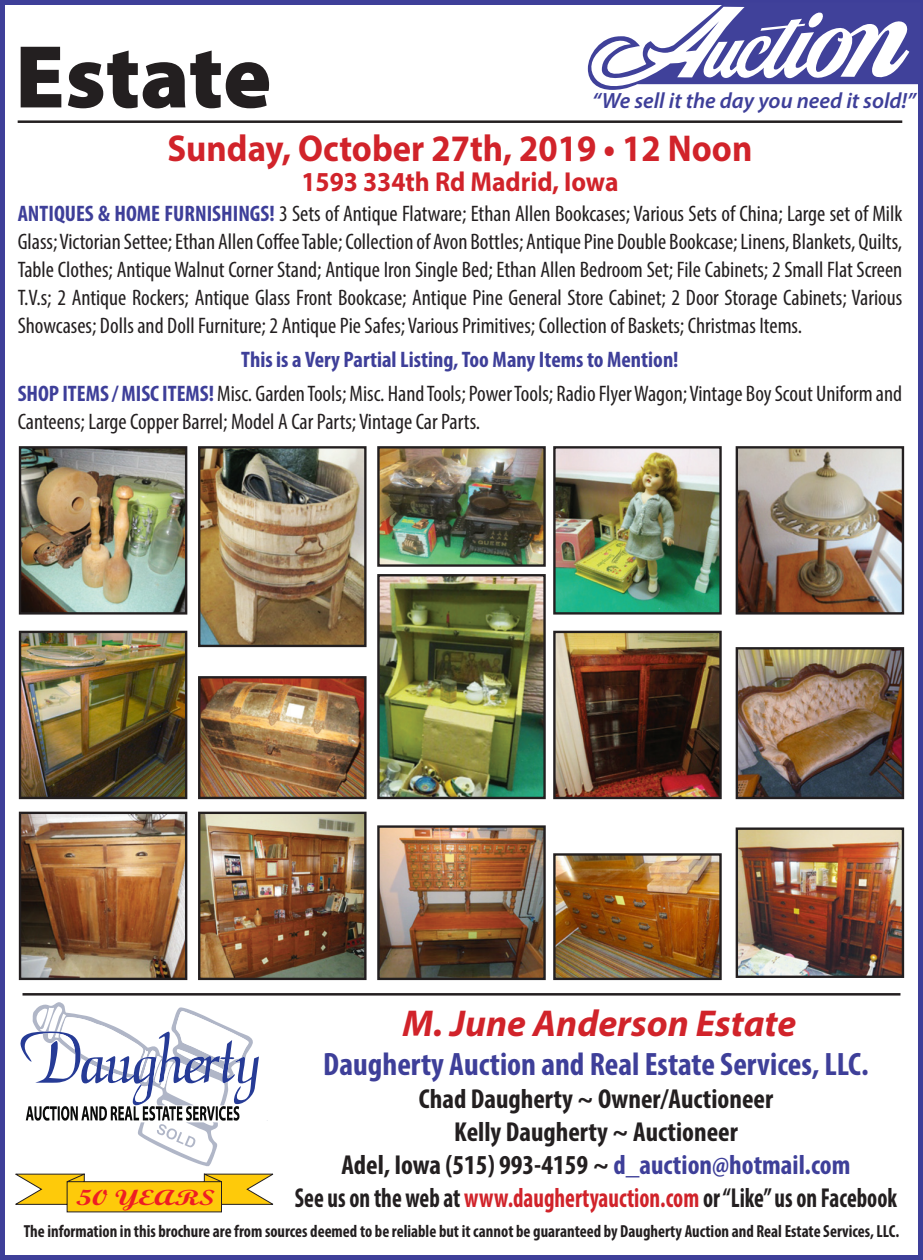
<style>
.page{position:relative;width:923px;height:1260px;background:#fff}
.page>*{position:absolute;margin:0;border:0;box-sizing:border-box;transform-origin:0 0}
.t1{font:900 90px "Myriad Pro";color:#231f20}
.t2{font:700 37.5px "Myriad Pro";color:#d1232a;scale:.93 1}
.t3{font:italic 700 37.5px "Myriad Pro";color:#d1232a}
.t4{font:700 condensed 32.5px "Myriad Pro";color:#3e3f99}
.t5{font:700 condensed 27.5px/33px "Myriad Pro";color:#231f20;text-align:center}
.t6{font:700 condensed 27.5px "Myriad Pro";color:#231f20;scale:.85 1}
.t7{font:700 27.5px "Myriad Pro";color:#d1232a;scale:.93 1}
.t8{font:condensed 22.5px/28px "Myriad Pro";color:#231f20;text-align:justify}
.t9{font:700 condensed 22.5px "Myriad Pro";color:#3e3f99}
.t10{font:italic 600 22px "Myriad Pro";color:#3e3f99}
.t11{font:22px "Script MT Bold";color:#ee1d23;scale:1.37 1}
.t12{font:700 condensed 17.5px "Myriad Pro";color:#231f20;scale:.95 1}
.s1{font-weight:700;color:#3e3f99}
.s2{color:#3e3f99}
.s3{color:#d1232a}
</style>
<div class="page">
<div style="left:0;top:0;width:922px;height:1260px;border:5px solid #3e3f99"></div>
<hr style="left:18px;top:120px;width:884px;height:3px;background:#231f20">
<svg style="left:588px;top:2px;width:332px;height:88px"></svg>
<hr style="left:22px;top:993px;width:878px;height:3px;background:#231f20">
<svg style="left:20px;top:1002px;width:248px;height:164px"></svg>
<svg style="left:15px;top:1174px;width:258px;height:38px"></svg>
<img style="left:22px;top:815px;width:162px;height:162px">
<div style="left:19px;top:812px;width:168px;height:168px;border:2px solid #231f20"></div>
<img style="left:201px;top:449px;width:162px;height:195px">
<div style="left:198px;top:446px;width:168px;height:201px;border:2px solid #231f20"></div>
<img style="left:556px;top:634px;width:162px;height:162px">
<div style="left:553px;top:631px;width:168px;height:168px;border:2px solid #231f20"></div>
<img style="left:738px;top:650px;width:163px;height:146px">
<div style="left:735px;top:647px;width:169px;height:152px;border:2px solid #231f20"></div>
<img style="left:556px;top:449px;width:162px;height:163px">
<div style="left:553px;top:446px;width:168px;height:169px;border:2px solid #231f20"></div>
<img style="left:22px;top:634px;width:162px;height:162px">
<div style="left:19px;top:631px;width:168px;height:168px;border:2px solid #231f20"></div>
<img style="left:22px;top:449px;width:162px;height:163px">
<div style="left:19px;top:446px;width:168px;height:169px;border:2px solid #231f20"></div>
<img style="left:201px;top:815px;width:162px;height:162px">
<div style="left:198px;top:812px;width:168px;height:168px;border:2px solid #231f20"></div>
<img style="left:738px;top:449px;width:163px;height:163px">
<div style="left:735px;top:446px;width:169px;height:169px;border:2px solid #231f20"></div>
<img style="left:738px;top:830px;width:163px;height:145px">
<div style="left:735px;top:827px;width:169px;height:151px;border:2px solid #231f20"></div>
<img style="left:380px;top:828px;width:162px;height:149px">
<div style="left:377px;top:825px;width:168px;height:155px;border:2px solid #231f20"></div>
<img style="left:201px;top:679px;width:162px;height:117px">
<div style="left:198px;top:676px;width:168px;height:123px;border:2px solid #231f20"></div>
<img style="left:380px;top:577px;width:162px;height:219px">
<div style="left:377px;top:574px;width:168px;height:225px;border:2px solid #231f20"></div>
<img style="left:380px;top:449px;width:162px;height:115px">
<div style="left:377px;top:446px;width:168px;height:121px;border:2px solid #231f20"></div>
<img style="left:556px;top:856px;width:162px;height:121px">
<div style="left:553px;top:853px;width:168px;height:127px;border:2px solid #231f20"></div>
<p class="t1" style="left:15px;top:26px;width:258px">Estate</p>
<p class="t10" style="left:592px;top:86px;width:325px">“We sell it the day you need it sold!”</p>
<p class="t2" style="left:167px;top:124px;width:630px">Sunday, October 27th, 2019 • 12 Noon</p>
<p class="t7" style="left:301px;top:164px;width:342px">1593 334th Rd Madrid, Iowa</p>
<p class="t8" style="left:18px;top:199px;width:886px"><span class="s1">ANTIQUES &amp; HOME FURNISHINGS!</span> 3 Sets of Antique Flatware; Ethan Allen Bookcases; Various Sets of China; Large set of Milk Glass; Victorian Settee; Ethan Allen Coffee Table; Collection of Avon Bottles; Antique Pine Double Bookcase; Linens, Blankets, Quilts, Table Clothes; Antique Walnut Corner Stand; Antique Iron Single Bed; Ethan Allen Bedroom Set; File Cabinets; 2 Small Flat Screen T.V.s; 2 Antique Rockers; Antique Glass Front Bookcase; Antique Pine General Store Cabinet; 2 Door Storage Cabinets; Various Showcases; Dolls and Doll Furniture; 2 Antique Pie Safes; Various Primitives; Collection of Baskets; Christmas Items.</p>
<p class="t9" style="left:241px;top:345px;width:439px">This is a Very Partial Listing, Too Many Items to Mention!</p>
<p class="t8" style="left:18px;top:379px;width:886px"><span class="s1">SHOP ITEMS / MISC ITEMS!</span> Misc. Garden Tools; Misc. Hand Tools; Power Tools; Radio Flyer Wagon; Vintage Boy Scout Uniform and<br>Canteens; Large Copper Barrel; Model A Car Parts; Vintage Car Parts.</p>
<p class="t3" style="left:402px;top:999px;width:395px">M. June Anderson Estate</p>
<p class="t4" style="left:323px;top:1044px;width:547px">Daugherty Auction and Real Estate Services, LLC.</p>
<p class="t5" style="left:419px;top:1082px;width:356px">Chad Daugherty ~ Owner/Auctioneer<br>Kelly Daugherty ~ Auctioneer</p>
<p class="t5" style="left:341px;top:1148px;width:510px">Adel, Iowa (515) 993-4159 ~ <span class="s2">d_auction@hotmail.com</span></p>
<p class="t11" style="left:76px;top:1184px;width:103px">50 YEARS</p>
<p class="t6" style="left:295px;top:1181px;width:710px">See us on the web at <span class="s3">www.daughertyauction.com</span> or “Like” us on Facebook</p>
<p class="t12" style="left:24px;top:1220px;width:923px">The information in this brochure are from sources deemed to be reliable but it cannot be guaranteed by Daugherty Auction and Real Estate Services, LLC.</p>
</div>
